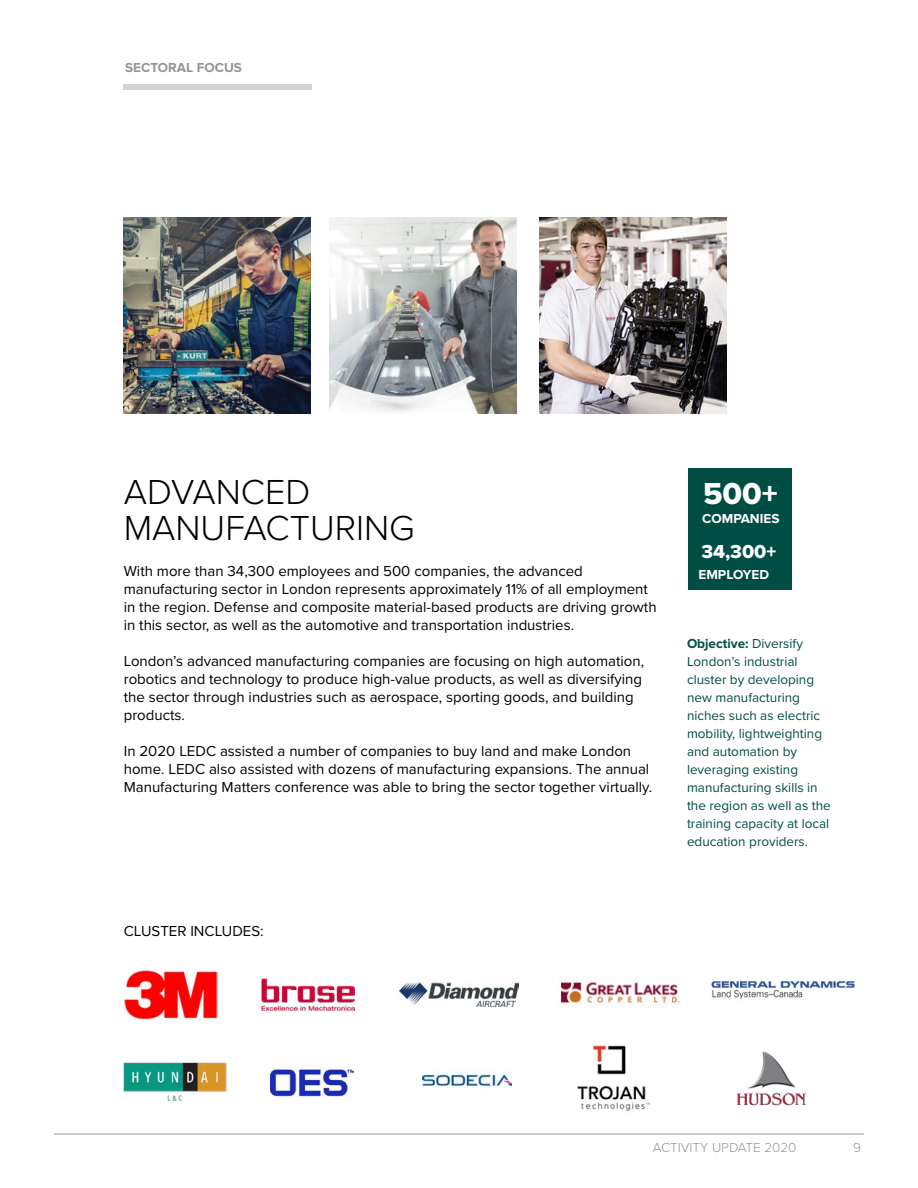
<style>
.page{position:relative;width:918px;height:1188px;background:#fff}
.page>*{position:absolute;margin:0;border:0;box-sizing:border-box;transform-origin:0 0}
.t1{font:300 36px/36px "Proxima Nova";color:#000}
.t2{font:31.5px "Proxima Nova Extrabld";color:#fff}
.t3{font:19.5px "Proxima Nova Extrabld";color:#fff}
.t4{font:15px/18px "Proxima Nova";color:#000}
.t5{font:13.5px/18px "Proxima Nova";color:#004d44}
.t6{font:300 13.5px "Proxima Nova";color:#939598}
.t7{font:700 13.5px "Proxima Nova";color:#fff}
.t8{font:700 13.5px "Proxima Nova";color:#939598}
.s1{font-weight:700}
</style>
<div class="page">
<div style="left:123px;top:84px;width:189px;height:6px;background:#d1d3d4"></div>
<hr style="left:54px;top:1134px;width:810px;height:1px;background:#939598">
<img style="left:123px;top:218px;width:187px;height:196px">
<img style="left:329px;top:218px;width:188px;height:196px">
<img style="left:539px;top:218px;width:188px;height:196px">
<div style="left:688px;top:468px;width:103px;height:122px;background:#004d44"></div>
<img style="left:709px;top:979px;width:146px;height:20px">
<img style="left:123px;top:1062px;width:104px;height:39px">
<img style="left:560px;top:980px;width:120px;height:27px">
<img style="left:124px;top:970px;width:93px;height:50px">
<img style="left:400px;top:983px;width:118px;height:23px">
<img style="left:271px;top:1068px;width:82px;height:29px">
<img style="left:423px;top:1072px;width:89px;height:15px">
<img style="left:577px;top:1045px;width:73px;height:66px">
<img style="left:736px;top:1051px;width:69px;height:55px">
<img style="left:262px;top:978px;width:93px;height:34px">
<p class="t8" style="left:125px;top:60px;width:118px">SECTORAL FOCUS</p>
<h1 class="t1" style="left:124px;top:472px;width:293px">ADVANCED<br>MANUFACTURING</h1>
<p class="t4" style="left:124px;top:561px;width:534px">With more than 34,300 employees and 500 companies, the advanced manufacturing sector in London represents approximately 11% of all employment in the region. Defense and composite material-based products are driving growth in this sector, as well as the automotive and transportation industries.</p>
<p class="t4" style="left:124px;top:651px;width:522px">London’s advanced manufacturing companies are focusing on high automation, robotics and technology to produce high-value products, as well as diversifying the sector through industries such as aerospace, sporting goods, and building products.</p>
<p class="t4" style="left:124px;top:741px;width:530px">In 2020 LEDC assisted a number of companies to buy land and make London home. LEDC also assisted with dozens of manufacturing expansions. The annual<br>Manufacturing Matters conference was able to bring the sector together virtually.</p>
<p class="t4" style="left:124px;top:921px;width:142px">CLUSTER INCLUDES:</p>
<p class="t2" style="left:703px;top:470px;width:76px">500+</p>
<p class="t7" style="left:702px;top:510px;width:79px">COMPANIES</p>
<p class="t3" style="left:701px;top:537px;width:76px">34,300+</p>
<p class="t7" style="left:699px;top:567px;width:72px">EMPLOYED</p>
<p class="t5" style="left:687px;top:634px;width:145px"><span class="s1">Objective:</span> Diversify<br>London’s industrial cluster by developing new manufacturing niches such as electric mobility, lightweighting and automation by leveraging existing manufacturing skills in the region as well as the training capacity at local education providers.</p>
<p class="t6" style="left:653px;top:1137px;width:145px">ACTIVITY UPDATE 2020</p>
<p class="t6" style="left:853px;top:1137px;width:9px">9</p>
</div>
